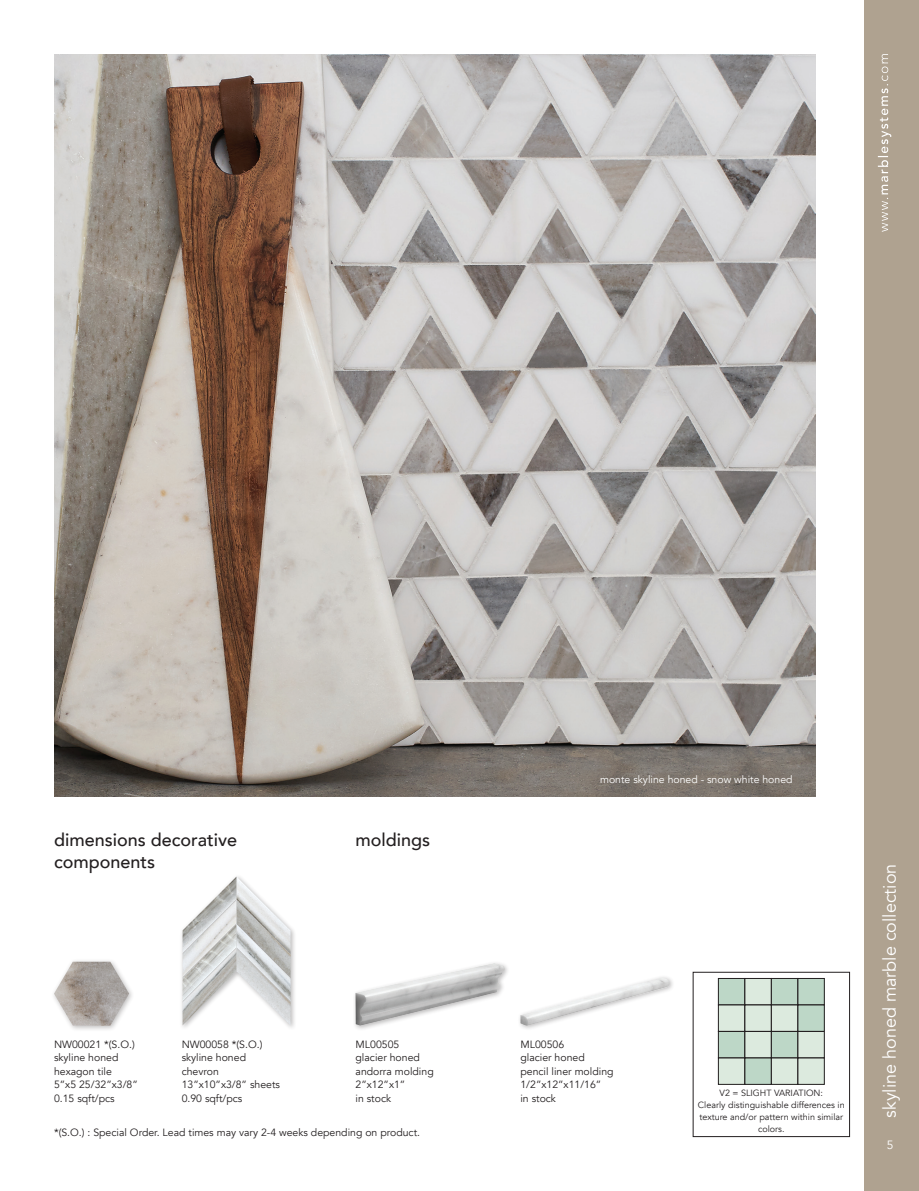
<style>
.page{position:relative;width:919px;height:1191px;background:#fff}
.page>*{position:absolute;margin:0;border:0;box-sizing:border-box;transform-origin:0 0}
.t1{font:500 18px "Avenir";color:#231f20}
.t2{font:18px "Avenir";color:#fff}
.t3{font:12px "Avenir";color:#fff}
.t4{font:10.5px "Avenir";color:#231f20}
.t5{font:10.5px "Avenir";color:#fff}
.t6{font:9px/12px "Avenir";color:#231f20;text-align:center}
</style>
<div class="page">
<img style="left:54px;top:54px;width:761px;height:742px">
<div style="left:51px;top:958px;width:84px;height:74px;background:#231f20;opacity:.3"></div>
<img style="left:54px;top:961px;width:75px;height:64px">
<div style="left:179px;top:874px;width:117px;height:156px;background:#231f20;opacity:.3"></div>
<img style="left:182px;top:876px;width:108px;height:149px">
<div style="left:864px;top:0;width:54px;height:1191px;background:#afa290"></div>
<svg style="left:877px;top:54px;width:14px;height:178px"></svg>
<div style="left:353px;top:960px;width:157px;height:71px;background:#231f20;opacity:.3"></div>
<img style="left:417px;top:963px;width:76px;height:16px">
<div style="left:517px;top:975px;width:158px;height:56px;background:#231f20;opacity:.3"></div>
<img style="left:590px;top:977px;width:71px;height:19px">
<div style="left:718px;top:978px;width:26px;height:26px;background:#bdd7c7"></div>
<div style="left:718px;top:978px;width:27px;height:27px;border:1px solid #231f20"></div>
<div style="left:744px;top:978px;width:27px;height:26px;background:#dceade"></div>
<div style="left:744px;top:978px;width:27px;height:27px;border:1px solid #231f20"></div>
<div style="left:771px;top:978px;width:26px;height:26px;background:#bdd7c7"></div>
<div style="left:771px;top:978px;width:27px;height:27px;border:1px solid #231f20"></div>
<div style="left:797px;top:978px;width:27px;height:26px;background:#bdd7c7"></div>
<div style="left:797px;top:978px;width:27px;height:27px;border:1px solid #231f20"></div>
<div style="left:718px;top:1005px;width:26px;height:26px;background:#dceade"></div>
<div style="left:718px;top:1004px;width:27px;height:27px;border:1px solid #231f20"></div>
<div style="left:744px;top:1005px;width:27px;height:26px;background:#dceade"></div>
<div style="left:744px;top:1004px;width:27px;height:27px;border:1px solid #231f20"></div>
<div style="left:771px;top:1005px;width:26px;height:26px;background:#dceade"></div>
<div style="left:771px;top:1004px;width:27px;height:27px;border:1px solid #231f20"></div>
<div style="left:797px;top:1005px;width:27px;height:26px;background:#bdd7c7"></div>
<div style="left:797px;top:1004px;width:27px;height:27px;border:1px solid #231f20"></div>
<div style="left:718px;top:1031px;width:26px;height:26px;background:#bdd7c7"></div>
<div style="left:718px;top:1031px;width:27px;height:27px;border:1px solid #231f20"></div>
<div style="left:744px;top:1031px;width:27px;height:26px;background:#dceade"></div>
<div style="left:744px;top:1031px;width:27px;height:27px;border:1px solid #231f20"></div>
<div style="left:771px;top:1031px;width:26px;height:26px;background:#bdd7c7"></div>
<div style="left:771px;top:1031px;width:27px;height:27px;border:1px solid #231f20"></div>
<div style="left:797px;top:1031px;width:27px;height:26px;background:#dceade"></div>
<div style="left:797px;top:1031px;width:27px;height:27px;border:1px solid #231f20"></div>
<div style="left:718px;top:1058px;width:26px;height:26px;background:#dceade"></div>
<div style="left:718px;top:1057px;width:27px;height:27px;border:1px solid #231f20"></div>
<div style="left:744px;top:1058px;width:27px;height:26px;background:#bdd7c7"></div>
<div style="left:744px;top:1057px;width:27px;height:27px;border:1px solid #231f20"></div>
<div style="left:771px;top:1058px;width:26px;height:26px;background:#dceade"></div>
<div style="left:771px;top:1057px;width:27px;height:27px;border:1px solid #231f20"></div>
<div style="left:797px;top:1058px;width:27px;height:26px;background:#dceade"></div>
<div style="left:797px;top:1057px;width:27px;height:27px;border:1px solid #231f20"></div>
<div style="left:692px;top:972px;width:157px;height:165px;border:1px solid #231f20"></div>
<p class="t1" style="left:54px;top:824px;width:185px">dimensions decorative</p>
<p class="t1" style="left:54px;top:846px;width:103px">components</p>
<p class="t4" style="left:54px;top:1037px;width:82px">NW00021 *(S.O.)</p>
<p class="t4" style="left:54px;top:1051px;width:66px">skyline honed</p>
<p class="t4" style="left:54px;top:1064px;width:59px">hexagon tile</p>
<p class="t4" style="left:54px;top:1078px;width:85px">5”x5 25/32”x3/8”</p>
<p class="t4" style="left:54px;top:1091px;width:62px">0.15 sqft/pcs</p>
<p class="t4" style="left:182px;top:1037px;width:82px">NW00058 *(S.O.)</p>
<p class="t4" style="left:182px;top:1051px;width:66px">skyline honed</p>
<p class="t4" style="left:182px;top:1064px;width:39px">chevron</p>
<p class="t4" style="left:182px;top:1078px;width:100px">13”x10”x3/8” sheets</p>
<p class="t4" style="left:182px;top:1091px;width:62px">0.90 sqft/pcs</p>
<p class="t1" style="left:355px;top:824px;width:76px">moldings</p>
<p class="t4" style="left:355px;top:1037px;width:45px">ML00505</p>
<p class="t4" style="left:355px;top:1051px;width:66px">glacier honed</p>
<p class="t4" style="left:355px;top:1064px;width:80px">andorra molding</p>
<p class="t4" style="left:355px;top:1078px;width:51px">2”x12”x1”</p>
<p class="t4" style="left:355px;top:1091px;width:37px">in stock</p>
<p class="t4" style="left:54px;top:1126px;width:367px">*(S.O.) : Special Order. Lead times may vary 2-4 weeks depending on product.</p>
<p class="t5" style="left:600px;top:773px;width:194px">monte skyline honed - snow white honed</p>
<p class="t4" style="left:520px;top:1037px;width:45px">ML00506</p>
<p class="t4" style="left:520px;top:1051px;width:66px">glacier honed</p>
<p class="t4" style="left:520px;top:1064px;width:95px">pencil liner molding</p>
<p class="t4" style="left:520px;top:1078px;width:82px">1/2”x12”x11/16”</p>
<p class="t4" style="left:520px;top:1091px;width:37px">in stock</p>
<p class="t6" style="left:719px;top:1087px;width:105px">V2 = SLIGHT VARIATION:</p>
<p class="t6" style="left:698px;top:1099px;width:148px">Clearly distinguishable differences in texture and/or pattern within similar colors.</p>
<p class="t2" style="left:878px;top:1117px;width:256px;rotate:-90deg">skyline honed marble collection</p>
<p class="t3" style="left:886px;top:1137px;width:8px">5</p>
</div>
